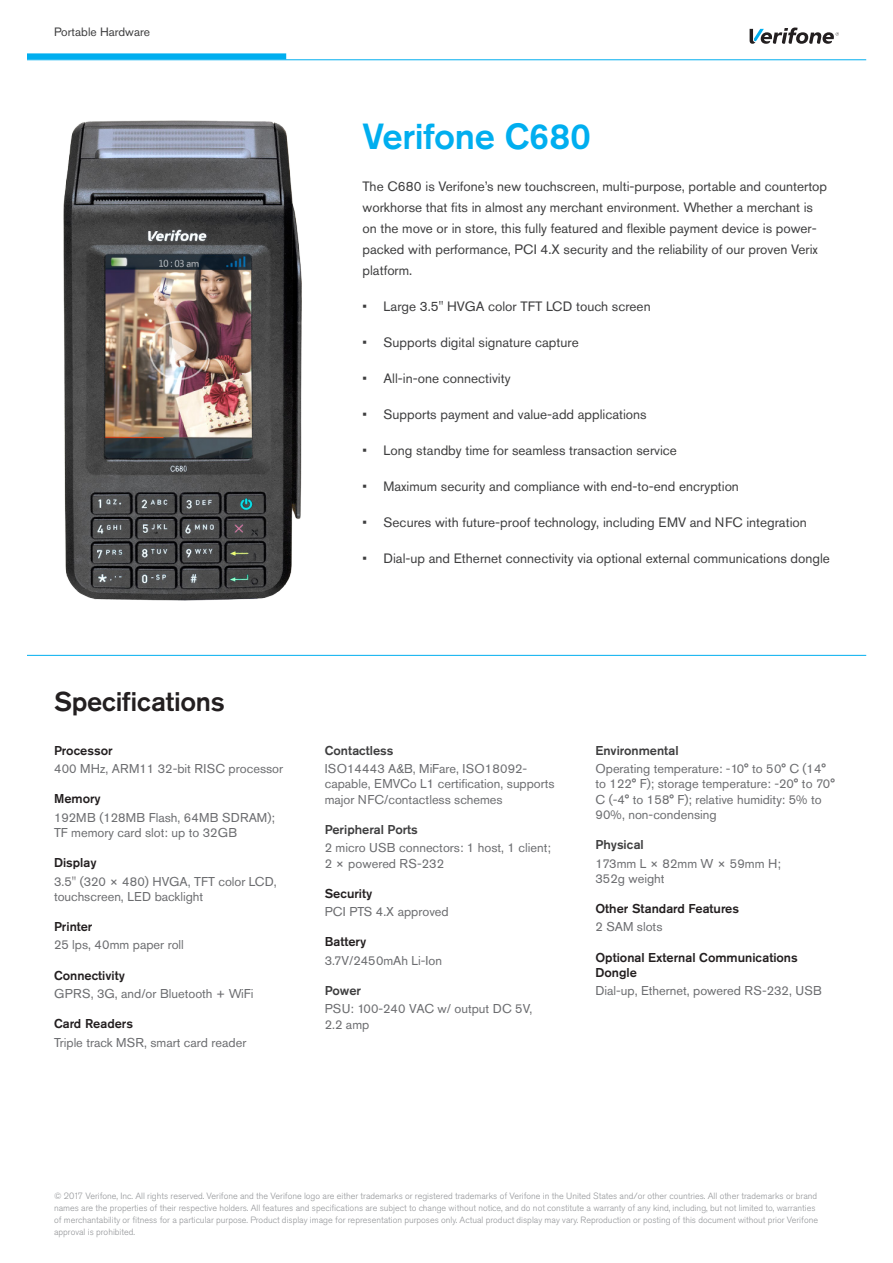
<style>
.page{position:relative;width:893px;height:1263px;background:#fff}
.page>*{position:absolute;margin:0;border:0;box-sizing:border-box;transform-origin:0 0}
.t1{font:500 36px "Akzidenz Grotesk Pro";letter-spacing:-.01em;color:#00aeef}
.Specs_header{font:500 27px "Akzidenz Grotesk Pro";letter-spacing:-.01em;color:#231f20}
.t2{font:13.5px/21px "Akzidenz Grotesk Pro";color:#3e3e3f}
.Specs{font:12.75px/15.3px "Akzidenz Grotesk Pro";color:#6c6d70}
.Spec_title{font:500 12.75px/15.3px "Akzidenz Grotesk Pro";color:#231f20}
.Spec_title-2{font:500 12.75px "Akzidenz Grotesk Pro";color:#3e3e3f}
.Product_category{font:12px "Akzidenz Grotesk Pro";color:#3e3e3f}
.Copyright{font:300 9px/12px "Akzidenz Grotesk Pro";color:#939598}
</style>
<div class="page">
<hr style="left:27px;top:59px;width:839px;height:1px;background:#00aeef">
<hr style="left:27px;top:655px;width:839px;height:1px;background:#00aeef">
<div style="left:27px;top:53px;width:259px;height:6px;background:#00aeef"></div>
<svg style="left:750px;top:28px;width:89px;height:16px"></svg>
<img style="left:64px;top:120px;width:237px;height:480px">
<p class="Product_category" style="left:54px;top:24px;width:98px">Portable Hardware</p>
<p class="t1" style="left:363px;top:113px;width:229px">Verifone C680</p>
<p class="t2" style="left:363px;top:176px;width:466px">The C680 is Verifone’s new touchscreen, multi-purpose, portable and countertop workhorse that fits in almost any merchant environment. Whether a merchant is on the move or in store, this fully featured and flexible payment device is power&shy;packed with performance, PCI 4.X security and the reliability of our proven Verix platform.</p>
<p class="t2" style="left:363px;top:296px;width:290px">• Large 3.5" HVGA color TFT LCD touch screen</p>
<p class="t2" style="left:363px;top:332px;width:218px">• Supports digital signature capture</p>
<p class="t2" style="left:363px;top:368px;width:149px">• All-in-one connectivity</p>
<p class="t2" style="left:363px;top:404px;width:286px">• Supports payment and value-add applications</p>
<p class="t2" style="left:363px;top:440px;width:316px">• Long standby time for seamless transaction service</p>
<p class="t2" style="left:363px;top:476px;width:378px">• Maximum security and compliance with end-to-end encryption</p>
<p class="t2" style="left:363px;top:512px;width:446px">• Secures with future-proof technology, including EMV and NFC integration</p>
<p class="t2" style="left:363px;top:548px;width:469px">• Dial-up and Ethernet connectivity via optional external communications dongle</p>
<p class="Specs_header" style="left:54px;top:684px;width:172px">Specifications</p>
<p class="Spec_title" style="left:54px;top:742px;width:60px">Processor</p>
<p class="Specs" style="left:54px;top:761px;width:231px">400 MHz, ARM11 32-bit RISC processor</p>
<p class="Spec_title" style="left:54px;top:791px;width:48px">Memory</p>
<p class="Specs" style="left:54px;top:809px;width:222px">192MB (128MB Flash, 64MB SDRAM);<br>TF memory card slot: up to 32GB</p>
<p class="Spec_title" style="left:54px;top:855px;width:44px">Display</p>
<p class="Specs" style="left:54px;top:873px;width:224px">3.5" (320 × 480) HVGA, TFT color LCD, touchscreen, LED backlight</p>
<p class="Spec_title" style="left:54px;top:919px;width:40px">Printer</p>
<p class="Specs" style="left:54px;top:937px;width:131px">25 lps, 40mm paper roll</p>
<p class="Spec_title" style="left:54px;top:967px;width:72px">Connectivity</p>
<p class="Specs" style="left:54px;top:986px;width:201px">GPRS, 3G, and/or Bluetooth + WiFi</p>
<p class="Spec_title" style="left:54px;top:1016px;width:81px">Card Readers</p>
<p class="Specs" style="left:54px;top:1034px;width:194px">Triple track MSR, smart card reader</p>
<p class="Spec_title-2" style="left:325px;top:742px;width:70px">Contactless</p>
<p class="Specs" style="left:325px;top:761px;width:231px">ISO14443 A&amp;B, MiFare, ISO18092- capable, EMVCo L1 certification, supports major NFC/contactless schemes</p>
<p class="Spec_title-2" style="left:325px;top:821px;width:95px">Peripheral Ports</p>
<p class="Specs" style="left:325px;top:840px;width:228px">2 micro USB connectors: 1 host, 1 client;<br>2 × powered RS-232</p>
<p class="Spec_title" style="left:325px;top:885px;width:49px">Security</p>
<p class="Specs" style="left:325px;top:904px;width:125px">PCI PTS 4.X approved</p>
<p class="Spec_title" style="left:325px;top:934px;width:43px">Battery</p>
<p class="Specs" style="left:325px;top:953px;width:119px">3.7V/2450mAh Li-Ion</p>
<p class="Spec_title-2" style="left:325px;top:982px;width:38px">Power</p>
<p class="Specs" style="left:325px;top:1001px;width:209px">PSU: 100-240 VAC w/ output DC 5V,<br>2.2 amp</p>
<p class="Spec_title-2" style="left:595px;top:742px;width:85px">Environmental</p>
<p class="Specs" style="left:595px;top:761px;width:241px">Operating temperature: -10° to 50° C (14° to 122° F); storage temperature: -20° to 70° C (-4° to 158° F); relative humidity: 5% to 90%, non-condensing</p>
<p class="Spec_title-2" style="left:595px;top:836px;width:50px">Physical</p>
<p class="Specs" style="left:595px;top:855px;width:187px">173mm L × 82mm W × 59mm H;<br>352g weight</p>
<p class="Spec_title" style="left:595px;top:901px;width:145px">Other Standard Features</p>
<p class="Specs" style="left:595px;top:919px;width:68px">2 SAM slots</p>
<p class="Spec_title" style="left:595px;top:949px;width:204px">Optional External Communications<br>Dongle</p>
<p class="Specs" style="left:595px;top:983px;width:228px">Dial-up, Ethernet, powered RS-232, USB</p>
<p class="Copyright" style="left:54px;top:1190px;width:766px">© 2017 Verifone, Inc. All rights reserved. Verifone and the Verifone logo are either trademarks or registered trademarks of Verifone in the United States and/or other countries. All other trademarks or brand names are the properties of their respective holders. All features and specifications are subject to change without notice, and do not constitute a warranty of any kind, including, but not limited to, warranties of merchantability or fitness for a particular purpose. Product display image for representation purposes only. Actual product display may vary. Reproduction or posting of this document without prior Verifone approval is prohibited.</p>
</div>
